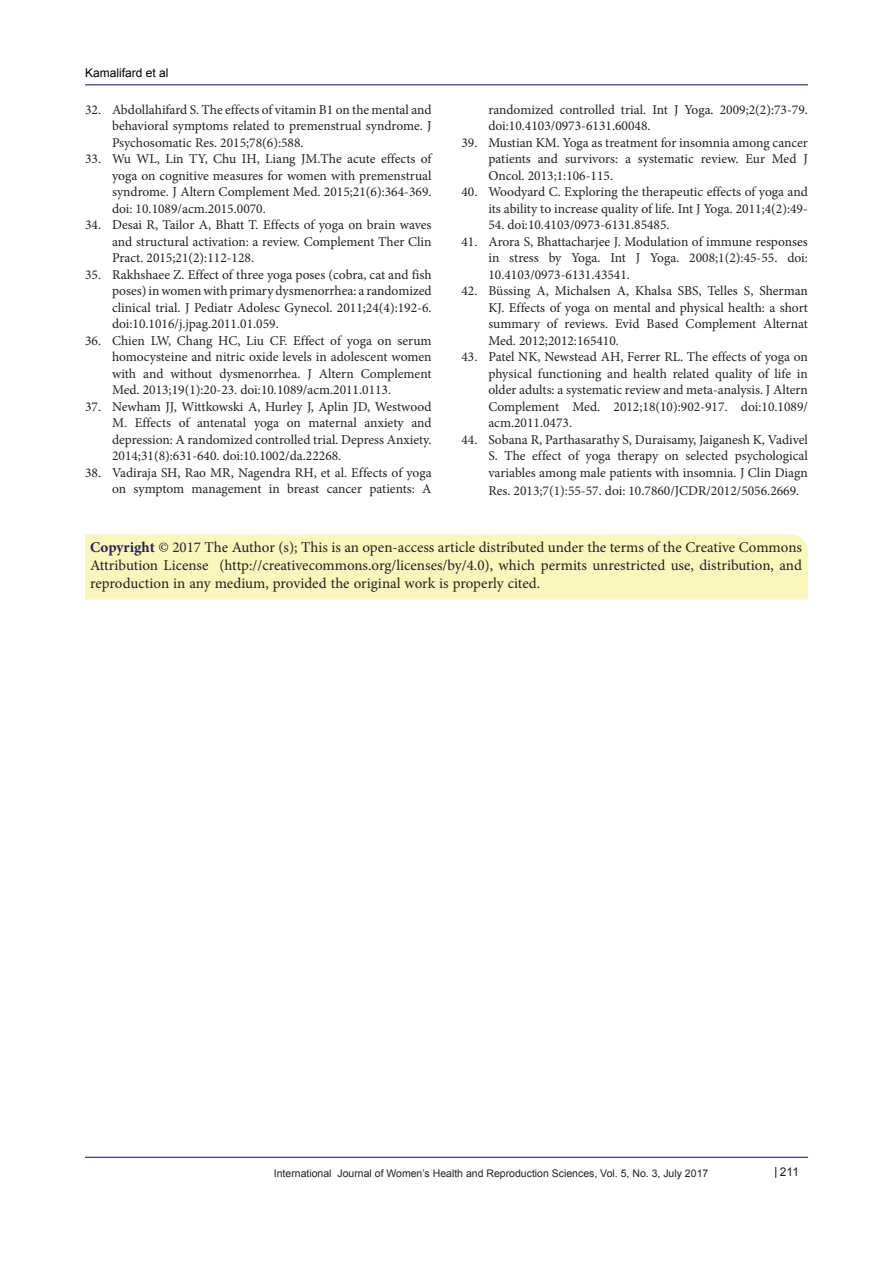
<style>
.page{position:relative;width:893px;height:1263px;background:#fff}
.page>*{position:absolute;margin:0;border:0;box-sizing:border-box;transform-origin:0 0}
.t1{font:15px/18px "Minion Pro";letter-spacing:-.005em;color:#231f20;text-align:justify}
.t2{font:13.5px/16.5px "Minion Pro";color:#231f20;text-align:justify}
.t3{font:12px "Arial";color:#000001}
.t4{font:12px "Arial";color:#231f20}
.t5{font:10.5px "Arial";color:#231f20}
.s1{font-weight:700;color:#261d5c}
</style>
<div class="page">
<hr style="left:85px;top:85px;width:723px;height:1px;background:#190066">
<hr style="left:85px;top:1157px;width:723px;height:1px;background:#190066">
<div style="left:85px;top:534px;width:723px;height:66px;background:#faf7bd"></div>
<p class="t3" style="left:85px;top:65px;width:85px">Kamalifard et al</p>
<p class="t2" style="left:112px;top:101px;width:321px;text-indent:-27px">32. Abdollahifard S. The effects of vitamin B1 on the mental and behavioral symptoms related to premenstrual syndrome. J Psychosomatic Res. 2015;78(6):588.</p>
<p class="t2" style="left:112px;top:151px;width:321px;text-indent:-27px">33. Wu WL, Lin TY, Chu IH, Liang JM.The acute effects of yoga on cognitive measures for women with premenstrual syndrome. J Altern Complement Med. 2015;21(6):364-369. doi: 10.1089/acm.2015.0070.</p>
<p class="t2" style="left:112px;top:217px;width:321px;text-indent:-27px">34. Desai R, Tailor A, Bhatt T. Effects of yoga on brain waves and structural activation: a review. Complement Ther Clin Pract. 2015;21(2):112-128.</p>
<p class="t2" style="left:112px;top:266px;width:321px;text-indent:-27px">35. Rakhshaee Z. Effect of three yoga poses (cobra, cat and fish poses) in women with primary dysmenorrhea: a randomized clinical trial. J Pediatr Adolesc Gynecol. 2011;24(4):192-6. doi:10.1016/j.jpag.2011.01.059.</p>
<p class="t2" style="left:112px;top:332px;width:321px;text-indent:-27px">36. Chien LW, Chang HC, Liu CF. Effect of yoga on serum homocysteine and nitric oxide levels in adolescent women with and without dysmenorrhea. J Altern Complement Med. 2013;19(1):20-23. doi:10.1089/acm.2011.0113.</p>
<p class="t2" style="left:112px;top:398px;width:321px;text-indent:-27px">37. Newham JJ, Wittkowski A, Hurley J, Aplin JD, Westwood M. Effects of antenatal yoga on maternal anxiety and depression: A randomized controlled trial. Depress Anxiety.<br>2014;31(8):631-640. doi:10.1002/da.22268.</p>
<p class="t2" style="left:85px;top:464px;width:348px;text-align:right">38. Vadiraja SH, Rao MR, Nagendra RH, et al. Effects of yoga on symptom management in breast cancer patients: A</p>
<p class="t2" style="left:488px;top:101px;width:321px">randomized controlled trial. Int J Yoga. 2009;2(2):73-79. doi:10.4103/0973-6131.60048.</p>
<p class="t2" style="left:488px;top:134px;width:321px;text-indent:-27px">39. Mustian KM. Yoga as treatment for insomnia among cancer patients and survivors: a systematic review. Eur Med J Oncol. 2013;1:106-115.</p>
<p class="t2" style="left:461px;top:184px;width:348px;text-align:right">40. Woodyard C. Exploring the therapeutic effects of yoga and its ability to increase quality of life. Int J Yoga. 2011;4(2):49-</p>
<p class="t2" style="left:488px;top:217px;width:183px">54. doi:10.4103/0973-6131.85485.</p>
<p class="t2" style="left:488px;top:233px;width:321px;text-indent:-27px">41. Arora S, Bhattacharjee J. Modulation of immune responses in stress by Yoga. Int J Yoga. 2008;1(2):45-55. doi:<br>10.4103/0973-6131.43541.</p>
<p class="t2" style="left:488px;top:283px;width:321px;text-indent:-27px">42. Büssing A, Michalsen A, Khalsa SBS, Telles S, Sherman KJ. Effects of yoga on mental and physical health: a short summary of reviews. Evid Based Complement Alternat Med. 2012;2012:165410.</p>
<p class="t2" style="left:488px;top:349px;width:321px;text-indent:-27px">43. Patel NK, Newstead AH, Ferrer RL. The effects of yoga on physical functioning and health related quality of life in older adults: a systematic review and meta-analysis. J Altern Complement Med. 2012;18(10):902-917. doi:10.1089/ acm.2011.0473.</p>
<p class="t2" style="left:488px;top:431px;width:321px;text-indent:-27px">44. Sobana R, Parthasarathy S, Duraisamy, Jaiganesh K, Vadivel S. The effect of yoga therapy on selected psychological variables among male patients with insomnia. J Clin Diagn</p>
<p class="t2" style="left:488px;top:482px;width:312px">Res. 2013;7(1):55-57. doi: 10.7860/JCDR/2012/5056.2669.</p>
<p class="t1" style="left:90px;top:538px;width:713px"><span class="s1">Copyright</span> © 2017 The Author (s); This is an open-access article distributed under the terms of the Creative Commons Attribution License (http://creativecommons.org/licenses/by/4.0), which permits unrestricted use, distribution, and reproduction in any medium, provided the original work is properly cited.</p>
<p class="t5" style="left:274px;top:1166px;width:436px">International Journal of Women’s Health and Reproduction Sciences, Vol. 5, No. 3, July 2017</p>
<p class="t4" style="left:780px;top:1163px;width:21px">211</p>
</div>
